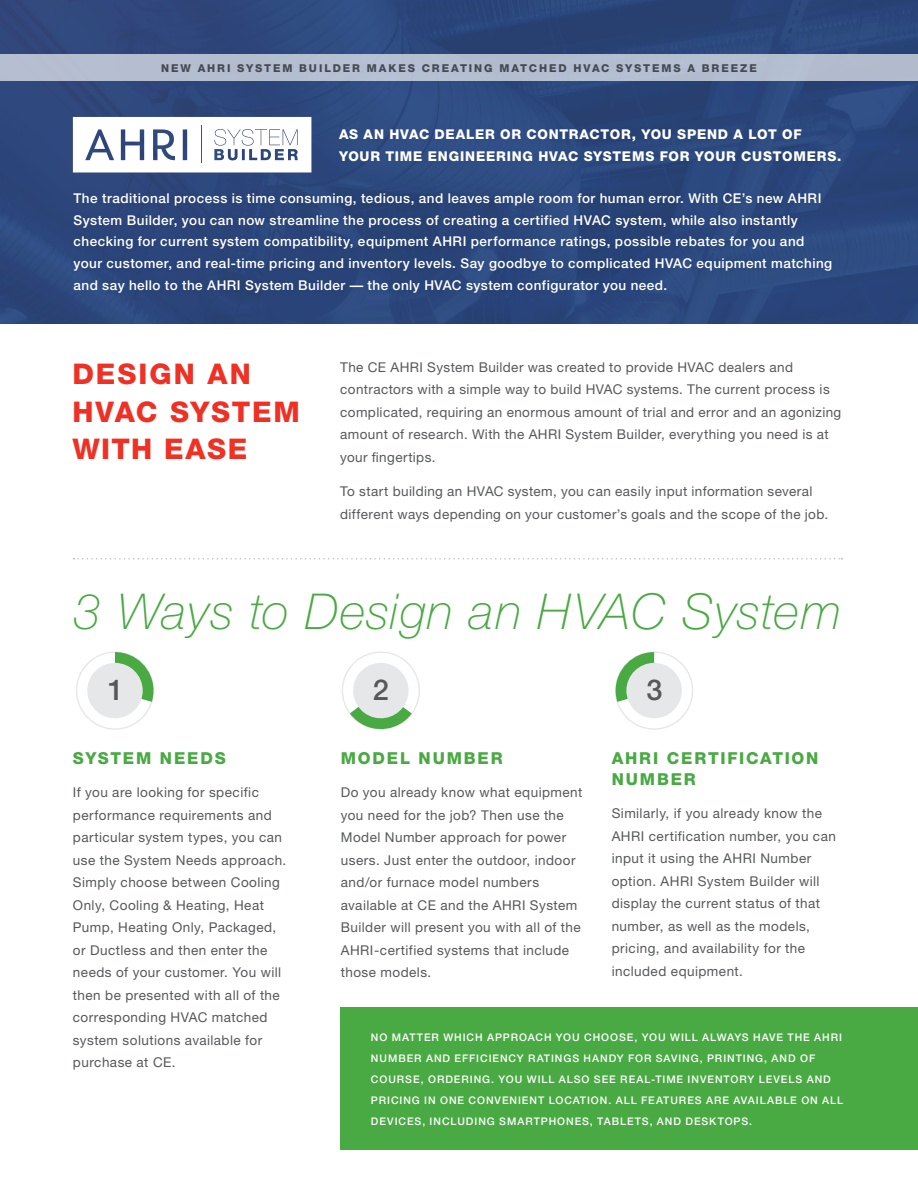
<style>
.page{position:relative;width:918px;height:1188px;background:#fff}
.page>*{position:absolute;margin:0;border:0;box-sizing:border-box;transform-origin:0 0}
.t1{font:italic 100 49.5px "Helvetica Neue";letter-spacing:.02em;color:#49a942}
.t2{font:500 28.8px "Helvetica Neue";color:#57585a}
.t3{font:800 28.5px/37.5px "Helvetica Neue";letter-spacing:.06em;color:#ee3124}
.t4{font:800 16.5px/21px "Helvetica Neue";letter-spacing:.11em;color:#49a942}
.t5{font:13.5px/22.5px "Helvetica Neue";letter-spacing:.035em;color:#57585a}
.t6{font:500 13.5px/21.8px "Helvetica Neue";letter-spacing:.035em;color:#fff}
.t7{font:800 13.5px/21.8px "Helvetica Neue";letter-spacing:.055em;color:#fff}
.t8{font:800 10.8px "Helvetica Neue";letter-spacing:.175em;color:#3e3e3f}
.t9{font:500 10.5px/21px "Helvetica Neue";letter-spacing:.09em;color:#fff}
</style>
<div class="page">
<div style="left:0;top:0;width:918px;height:324px;background:linear-gradient(to right,#30497e,#29467a)"></div>
<div style="left:340px;top:1007px;width:578px;height:143px;background:#49aa43"></div>
<div style="left:69px;top:189px;width:767px;height:108px;background:#2a447a"></div>
<div style="left:335px;top:126px;width:510px;height:40px;background:#2e4b7e"></div>
<svg style="left:115px;top:652px;width:38px;height:50px"></svg>
<div style="left:87px;top:663px;width:56px;height:55px;background:#e6e7e9;border-radius:50%"></div>
<svg style="left:616px;top:652px;width:38px;height:50px"></svg>
<div style="left:626px;top:663px;width:56px;height:55px;background:#e6e7e9;border-radius:50%"></div>
<svg style="left:342px;top:651px;width:78px;height:79px"></svg>
<svg style="left:74px;top:558px;width:769px;height:2px"></svg>
<div style="left:0;top:54px;width:918px;height:27px;background:#b4bed1"></div>
<svg style="left:73px;top:117px;width:238px;height:55px"></svg>
<p class="t8" style="left:161px;top:62px;width:597px">NEW AHRI SYSTEM BUILDER MAKES CREATING MATCHED HVAC SYSTEMS A BREEZE</p>
<p class="t7" style="left:339px;top:124px;width:504px">AS AN HVAC DEALER OR CONTRACTOR, YOU SPEND A LOT OF<br>YOUR TIME ENGINEERING HVAC SYSTEMS FOR YOUR CUSTOMERS.</p>
<p class="t6" style="left:73px;top:187px;width:760px">The traditional process is time consuming, tedious, and leaves ample room for human error. With CE’s new AHRI System Builder, you can now streamline the process of creating a certified HVAC system, while also instantly checking for current system compatibility, equipment AHRI performance ratings, possible rebates for you and your customer, and real-time pricing and inventory levels. Say goodbye to complicated HVAC equipment matching and say hello to the AHRI System Builder — the only HVAC system configurator you need.</p>
<p class="t3" style="left:72px;top:355px;width:229px">DESIGN AN<br>HVAC SYSTEM<br>WITH EASE</p>
<p class="t5" style="left:340px;top:356px;width:503px">The CE AHRI System Builder was created to provide HVAC dealers and contractors with a simple way to build HVAC systems. The current process is complicated, requiring an enormous amount of trial and error and an agonizing amount of research. With the AHRI System Builder, everything you need is at your fingertips.</p>
<p class="t5" style="left:340px;top:480px;width:490px">To start building an HVAC system, you can easily input information several different ways depending on your customer’s goals and the scope of the job.</p>
<p class="t1" style="left:74px;top:584px;width:769px">3 Ways to Design an HVAC System</p>
<p class="t2" style="left:108px;top:673px;width:18px">1</p>
<p class="t2" style="left:373px;top:673px;width:18px">2</p>
<p class="t2" style="left:646px;top:673px;width:18px">3</p>
<p class="t4" style="left:73px;top:748px;width:154px">SYSTEM NEEDS</p>
<p class="t5" style="left:73px;top:781px;width:215px">If you are looking for specific performance requirements and particular system types, you can use the System Needs approach.<br>Simply choose between Cooling<br>Only, Cooling &amp; Heating, Heat<br>Pump, Heating Only, Packaged, or Ductless and then enter the needs of your customer. You will then be presented with all of the corresponding HVAC matched system solutions available for purchase at CE.</p>
<p class="t4" style="left:341px;top:748px;width:163px">MODEL NUMBER</p>
<p class="t5" style="left:341px;top:781px;width:243px">Do you already know what equipment you need for the job? Then use the<br>Model Number approach for power users. Just enter the outdoor, indoor and/or furnace model numbers available at CE and the AHRI System<br>Builder will present you with all of the<br>AHRI-certified systems that include those models.</p>
<p class="t4" style="left:612px;top:748px;width:208px">AHRI CERTIFICATION<br>NUMBER</p>
<p class="t5" style="left:612px;top:802px;width:226px">Similarly, if you already know the<br>AHRI certification number, you can input it using the AHRI Number option. AHRI System Builder will display the current status of that number, as well as the models, pricing, and availability for the included equipment.</p>
<p class="t9" style="left:371px;top:1026px;width:474px">NO MATTER WHICH APPROACH YOU CHOOSE, YOU WILL ALWAYS HAVE THE AHRI NUMBER AND EFFICIENCY RATINGS HANDY FOR SAVING, PRINTING, AND OF COURSE, ORDERING. YOU WILL ALSO SEE REAL-TIME INVENTORY LEVELS AND PRICING IN ONE CONVENIENT LOCATION. ALL FEATURES ARE AVAILABLE ON ALL DEVICES, INCLUDING SMARTPHONES, TABLETS, AND DESKTOPS.</p>
</div>
